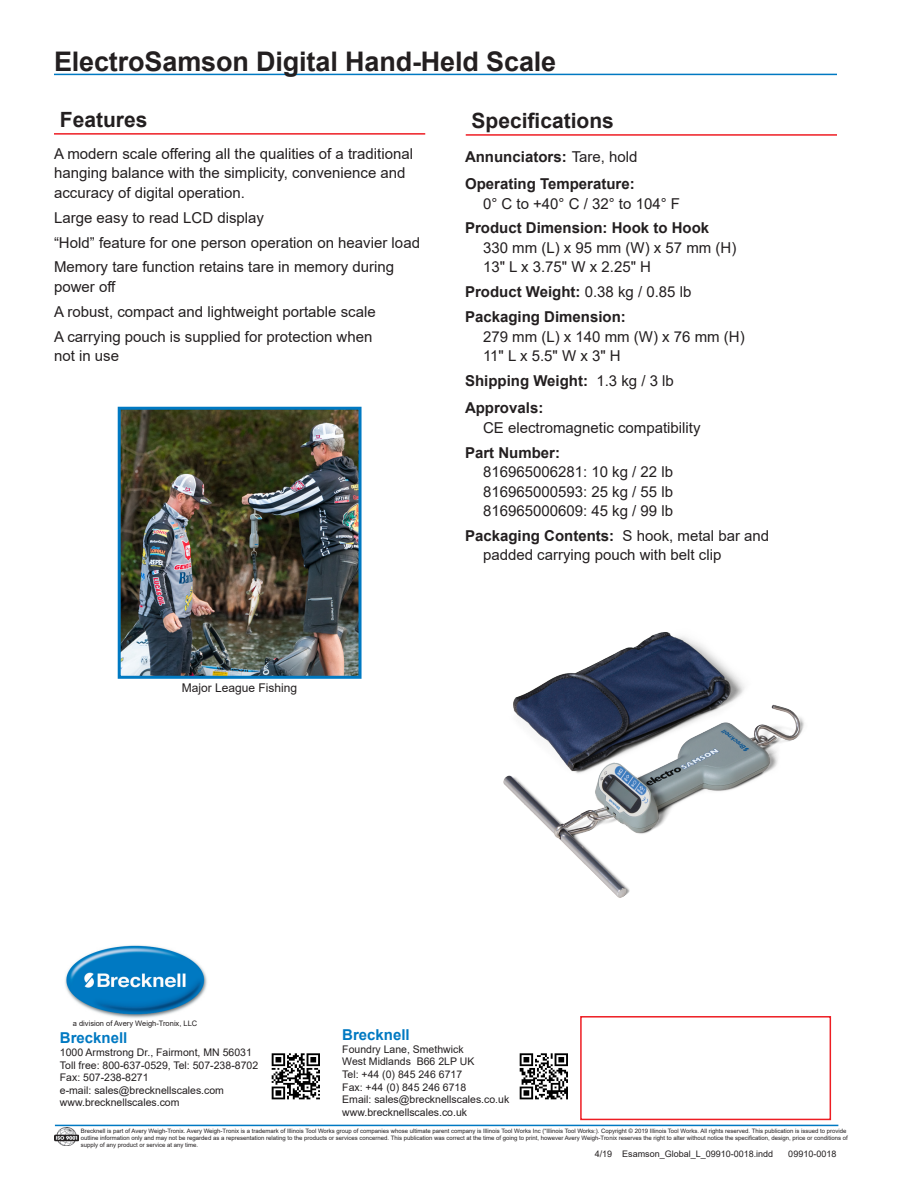
<style>
.page{position:relative;width:918px;height:1188px;background:#fff}
.page>*{position:absolute;margin:0;border:0;box-sizing:border-box;transform-origin:0 0}
.t1{font:700 27px "Arial";letter-spacing:-.005em;color:#231f20}
.t2{font:700 21px "Arial";color:#231f20}
.t3{font:15px/19.5px "Arial";color:#231f20}
.t4{font:700 15px/27px "Arial";color:#231f20}
.t5{font:700 15px "Arial";color:#0079c2}
.t6{font:12px "Arial";color:#231f20}
.t7{font:10.5px/12.6px "Arial";color:#231f20}
.t8{font:9px "Arial";color:#231f20}
.t9{font:7.5px "Arial";color:#231f20}
.t10{font:6px/6.8px "Arial";color:#231f20}
.s1{font-weight:400}
.s2{font-weight:700}
</style>
<div class="page">
<img style="left:503px;top:632px;width:301px;height:266px">
<img style="left:122px;top:411px;width:236px;height:264px">
<div style="left:118px;top:407px;width:244px;height:272px;border:3px solid #0079c2"></div>
<hr style="left:54px;top:74px;width:783px;height:1px;background:#0079c2">
<hr style="left:466px;top:134px;width:371px;height:2px;background:#ee1d23">
<svg style="left:469px;top:134px;width:148px;height:1px"></svg>
<hr style="left:54px;top:133px;width:371px;height:2px;background:#ee1d23">
<hr style="left:55px;top:1125px;width:783px;height:1px;background:#0079c2">
<div style="left:580px;top:1016px;width:251px;height:104px;border:2px solid #ee1d23"></div>
<img style="left:65px;top:945px;width:142px;height:73px">
<img style="left:271px;top:1053px;width:49px;height:47px">
<img style="left:519px;top:1053px;width:49px;height:47px">
<img style="left:55px;top:1128px;width:24px;height:18px">
<svg style="left:180px;top:666px;width:120px;height:13px;background:#53798a"></svg>
<h1 class="t1" style="left:54px;top:42px;width:504px">ElectroSamson Digital Hand-Held Scale</h1>
<h2 class="t2" style="left:472px;top:106px;width:144px">Specifications</h2>
<p class="t4" style="left:465px;top:143px;width:174px">Annunciators: <span class="s1">Tare, hold<br></span>Operating Temperature:</p>
<p class="t3" style="left:483px;top:193px;width:199px">0° C to +40° C / 32° to 104° F</p>
<p class="t4" style="left:465px;top:215px;width:246px">Product Dimension: Hook to Hook</p>
<p class="t3" style="left:483px;top:238px;width:255px">330 mm (L) x 95 mm (W) x 57 mm (H)<br>13" L x 3.75" W x 2.25" H</p>
<p class="t4" style="left:465px;top:280px;width:228px;line-height:24.9px">Product Weight: <span class="s1">0.38 kg / 0.85 lb<br></span>Packaging Dimension:</p>
<p class="t3" style="left:483px;top:327px;width:263px">279 mm (L) x 140 mm (W) x 76 mm (H)<br>11" L x 5.5" W x 3" H</p>
<p class="t4" style="left:465px;top:368px;width:210px">Shipping Weight: <span class="s1">1.3 kg / 3 lb<br></span>Approvals:</p>
<p class="t3" style="left:483px;top:417px;width:219px">CE electromagnetic compatibility</p>
<p class="t4" style="left:465px;top:439px;width:97px">Part Number:</p>
<p class="t3" style="left:483px;top:462px;width:192px;text-align:justify">816965006281: 10 kg / 22 lb 816965000593: 25 kg / 55 lb 816965000609: 45 kg / 99 lb</p>
<p class="t3" style="left:483px;top:526px;width:288px;text-indent:-18px"><span class="s2">Packaging Contents:</span> S hook, metal bar and padded carrying pouch with belt clip</p>
<h2 class="t2" style="left:60px;top:105px;width:89px">Features</h2>
<p class="t3" style="left:54px;top:144px;width:361px">A modern scale offering all the qualities of a traditional hanging balance with the simplicity, convenience and accuracy of digital operation.</p>
<p class="t3" style="left:54px;top:205px;width:368px;line-height:24.9px">Large easy to read LCD display<br>“Hold” feature for one person operation on heavier load<br>Memory tare function retains tare in memory during</p>
<p class="t3" style="left:54px;top:274px;width:323px;line-height:24.9px">power off<br>A robust, compact and lightweight portable scale<br>A carrying pouch is supplied for protection when</p>
<p class="t3" style="left:54px;top:346px;width:67px">not in use</p>
<p class="t6" style="left:182px;top:679px;width:117px">Major League Fishing</p>
<p class="t9" style="left:73px;top:1019px;width:126px">a division of Avery Weigh-Tronix, LLC</p>
<p class="t5" style="left:60px;top:1028px;width:69px">Brecknell</p>
<p class="t7" style="left:60px;top:1046px;width:200px">1000 Armstrong Dr., Fairmont, MN 56031<br>Toll free: 800-637-0529, Tel: 507-238-8702<br>Fax: 507-238-8271<br>e-mail: sales@brecknellscales.com www.brecknellscales.com</p>
<p class="t5" style="left:342px;top:1024px;width:69px">Brecknell</p>
<p class="t7" style="left:342px;top:1043px;width:169px">Foundry Lane, Smethwick<br>West Midlands B66 2LP UK<br>Tel: +44 (0) 845 246 6717<br>Fax: +44 (0) 845 246 6718<br>Email: sales@brecknellscales.co.uk www.brecknellscales.co.uk</p>
<p class="t10" style="left:81px;top:1128px;width:768px">Brecknell is part of Avery Weigh-Tronix. Avery Weigh-Tronix is a trademark of Illinois Tool Works group of companies whose ultimate parent company is Illinois Tool Works Inc (“Illinois Tool Works:). Copyright © 2019 Illinois Tool Works. All rights reserved. This publication is issued to provide outline information only and may not be regarded as a representation relating to the products or services concerned. This publication was correct at the time of going to print, however Avery Weigh-Tronix reserves the right to alter without notice the specification, design, price or conditions of supply of any product or service at any time.</p>
<p class="t8" style="left:595px;top:1147px;width:180px">4/19 Esamson_Global_L_09910-0018.indd</p>
<p class="t8" style="left:788px;top:1147px;width:50px">09910-0018</p>
</div>
